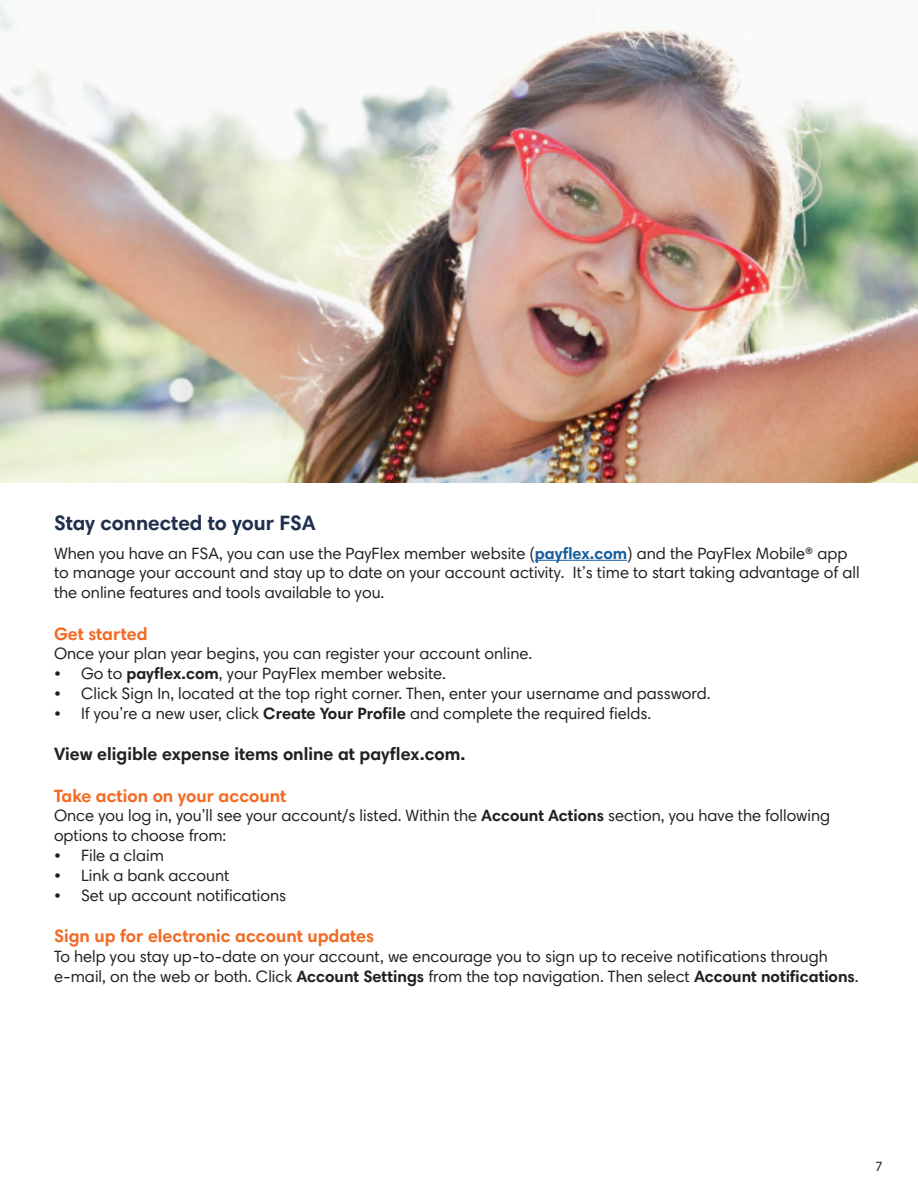
<style>
.page{position:relative;width:918px;height:1188px;background:#fff}
.page>*{position:absolute;margin:0;border:0;box-sizing:border-box;transform-origin:0 0}
.t1{font:700 21px "Harmonia Sans Std";color:#1f2f4c}
.t2{font:700 18px "Harmonia Sans Std";color:#f36a24}
.t3{font:700 18px "Harmonia Sans Std";color:#231f20}
.t4{font:16.5px/19.8px "Harmonia Sans Std";color:#231f20}
.t5{font:13.5px "Harmonia Sans Std";color:#231f20}
.s1{font-weight:700;color:#175d9e}
.s2{font-size:18px}
.s3{font-weight:700}
</style>
<div class="page">
<hr style="left:535px;top:560px;width:92px;height:1px;background:#175d9e">
<img style="left:0;top:0;width:918px;height:483px">
<p class="t1" style="left:54px;top:509px;width:263px">Stay connected to your FSA</p>
<p class="t4" style="left:54px;top:543px;width:807px">When you have an FSA, you can use the PayFlex member website (<span class="s1">payflex.com</span>) and the PayFlex Mobile® app to manage your account and stay up to date on your account activity. It’s time to start taking advantage of all the online features and tools available to you.</p>
<p class="t2" style="left:54px;top:622px;width:95px">Get started</p>
<p class="t4" style="left:54px;top:644px;width:480px">Once your plan year begins, you can register your account online.</p>
<p class="t4" style="left:54px;top:664px;width:393px"><span class="s2">•</span> Go to <span class="s3">payflex.com</span>, your PayFlex member website.</p>
<p class="t4" style="left:54px;top:683px;width:658px"><span class="s2">•</span> Click Sign In, located at the top right corner. Then, enter your username and password.</p>
<p class="t4" style="left:54px;top:703px;width:599px"><span class="s2">•</span> If you’re a new user, click <span class="s3">Create Your Profile</span> and complete the required fields.</p>
<p class="t3" style="left:54px;top:743px;width:413px">View eligible expense items online at payflex.com.</p>
<p class="t2" style="left:54px;top:784px;width:234px">Take action on your account</p>
<p class="t4" style="left:54px;top:806px;width:778px">Once you log in, you’ll see your account/s listed. Within the <span class="s3">Account Actions</span> section, you have the following options to choose from:</p>
<p class="t4" style="left:54px;top:845px;width:111px"><span class="s2">•</span> File a claim</p>
<p class="t4" style="left:54px;top:865px;width:177px"><span class="s2">•</span> Link a bank account</p>
<p class="t4" style="left:54px;top:885px;width:234px"><span class="s2">•</span> Set up account notifications</p>
<p class="t2" style="left:54px;top:925px;width:322px">Sign up for electronic account updates</p>
<p class="t4" style="left:54px;top:946px;width:806px">To help you stay up-to-date on your account, we encourage you to sign up to receive notifications through e-mail, on the web or both. Click <span class="s3">Account Settings</span> from the top navigation. Then select <span class="s3">Account notifications</span>.</p>
<p class="t5" style="left:875px;top:1158px;width:9px">7</p>
</div>
